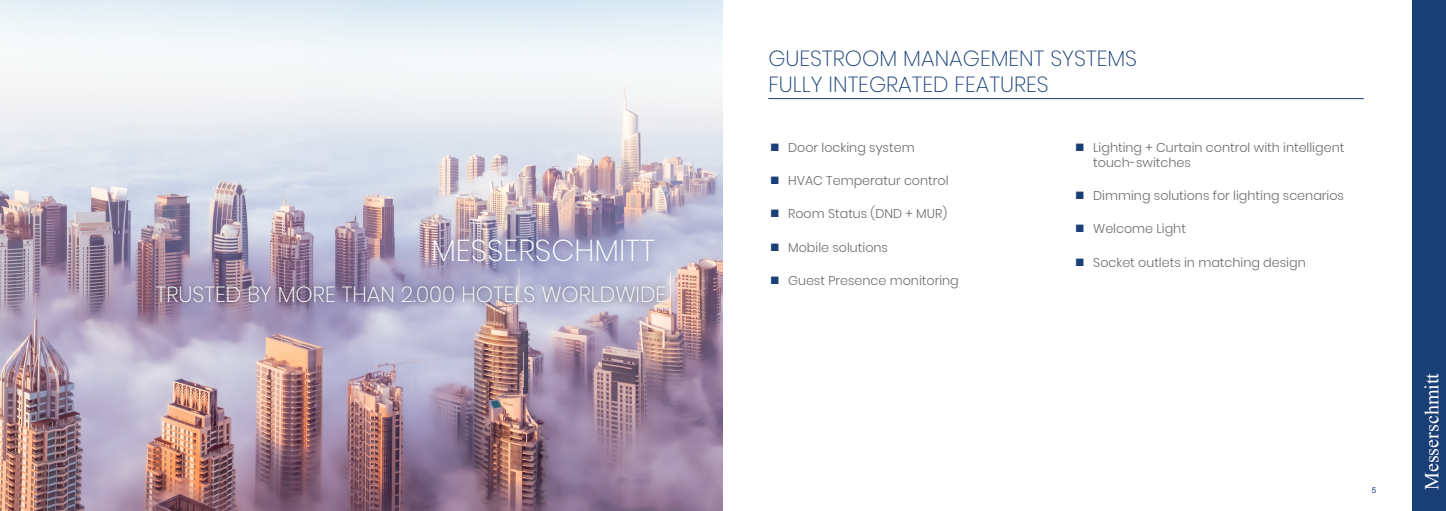
<style>
.page{position:relative;width:1446px;height:511px;background:#fff}
.page>*{position:absolute;margin:0;border:0;box-sizing:border-box;transform-origin:0 0}
.Bildhead{font:200 30.1px "Poppins";color:#fff}
.Head{font:200 21.8px "Poppins";color:#1a3f77}
.Bildhead_2{font:200 21.8px "Poppins";color:#fff}
.t1{font:20px "Times New Roman";color:#fff}
.t2{font:300 12.7px/15.3px "Poppins";color:#6c6d70}
.t3{font:8px "Arial";color:#1a3f77}
</style>
<div class="page">
<img style="left:0;top:0;width:723px;height:510px">
<div style="left:1412px;top:0;width:34px;height:510px;background:#1a3f77"></div>
<div style="left:424px;top:230px;width:238px;height:40px;background:#1a3f77;opacity:.46"></div>
<div style="left:150px;top:279px;width:521px;height:29px;background:#231f20;opacity:.75"></div>
<hr style="left:768px;top:98px;width:595px;height:1px;background:#1a3f77">
<p class="Bildhead" style="left:431px;top:233px;width:225px">MESSERSCHMITT</p>
<p class="Bildhead_2" style="left:156px;top:281px;width:512px">TRUSTED BY MORE THAN 2.000 HOTELS WORLDWIDE</p>
<p class="Head" style="left:768px;top:45px;width:370px">GUESTROOM MANAGEMENT SYSTEMS</p>
<p class="Head" style="left:768px;top:71px;width:282px">FULLY INTEGRATED FEATURES</p>
<p class="t2" style="left:788px;top:139px;width:128px">Door locking system</p>
<p class="t2" style="left:788px;top:173px;width:162px">HVAC Temperatur control</p>
<p class="t2" style="left:788px;top:206px;width:160px">Room Status (DND + MUR)</p>
<p class="t2" style="left:788px;top:239px;width:101px">Mobile solutions</p>
<p class="t2" style="left:788px;top:272px;width:172px">Guest Presence monitoring</p>
<p class="t2" style="left:1093px;top:139px;width:253px">Lighting + Curtain control with intelligent touch-switches</p>
<p class="t2" style="left:1093px;top:188px;width:252px">Dimming solutions for lighting scenarios</p>
<p class="t2" style="left:1093px;top:221px;width:94px">Welcome Light</p>
<p class="t2" style="left:1093px;top:254px;width:214px">Socket outlets in matching design</p>
<p class="t3" style="left:1372px;top:485px;width:6px">5</p>
<h3 class="t1" style="left:1418px;top:489px;width:118px;rotate:-90deg">Messerschmitt</h3>
</div>
